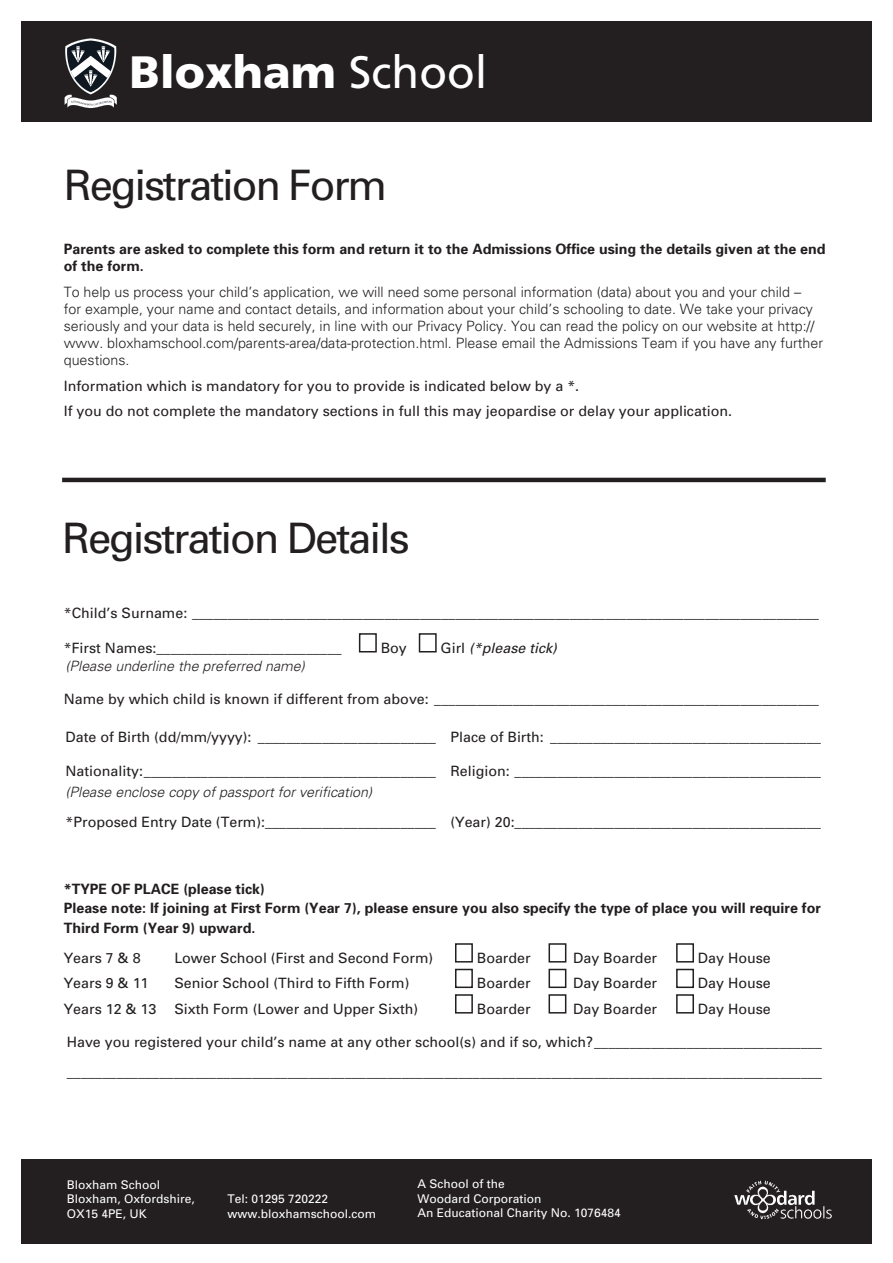
<style>
.page{position:relative;width:893px;height:1263px;background:#fff}
.page>*{position:absolute;margin:0;border:0;box-sizing:border-box;transform-origin:0 0}
.t1{font:900 45.3px "Frutiger";color:#fff}
.t2{font:42px "Univers";letter-spacing:-.05em;color:#231f20}
.t3{font:14.25px/25.7px "Univers";color:#231f20}
.t4{font:300 14.25px/17.1px "Univers";color:#231f20}
.t5{font:700 14.25px/19.5px "Univers";color:#231f20}
.t6{font:italic 300 14.25px "Univers";color:#231f20}
.t7{font:italic 14.25px "Univers";color:#231f20}
.t8{font:12px/14.4px "Univers";color:#fff}
.s1{font-weight:400}
.s2{font-style:normal}
</style>
<div class="page">
<hr style="left:62px;top:478px;width:764px;height:4px;background:#231f20">
<div style="left:359px;top:633px;width:18px;height:19px;border:2px solid #231f20"></div>
<div style="left:419px;top:633px;width:18px;height:19px;border:2px solid #231f20"></div>
<div style="left:455px;top:943px;width:18px;height:19px;border:2px solid #231f20"></div>
<div style="left:549px;top:943px;width:17px;height:19px;border:2px solid #231f20"></div>
<div style="left:676px;top:943px;width:18px;height:19px;border:2px solid #231f20"></div>
<div style="left:455px;top:969px;width:18px;height:19px;border:2px solid #231f20"></div>
<div style="left:549px;top:969px;width:17px;height:19px;border:2px solid #231f20"></div>
<div style="left:676px;top:969px;width:18px;height:19px;border:2px solid #231f20"></div>
<div style="left:455px;top:994px;width:18px;height:19px;border:2px solid #231f20"></div>
<div style="left:549px;top:994px;width:17px;height:19px;border:2px solid #231f20"></div>
<div style="left:676px;top:994px;width:18px;height:19px;border:2px solid #231f20"></div>
<div style="left:21px;top:21px;width:851px;height:100px;background:#231f20"></div>
<svg style="left:64px;top:38px;width:53px;height:70px"></svg>
<div style="left:21px;top:1159px;width:851px;height:85px;background:#231f20"></div>
<img style="left:734px;top:1180px;width:98px;height:40px">
<h1 class="t1" style="left:130px;top:45px;width:359px">Bloxham <span class="s1">School</span></h1>
<h2 class="t2" style="left:64px;top:159px;width:325px">Registration Form</h2>
<p class="t5" style="left:64px;top:240px;width:763px;line-height:17.1px">Parents are asked to complete this form and return it to the Admissions Office using the details given at the end of the form.</p>
<p class="t4" style="left:64px;top:283px;width:761px">To help us process your child’s application, we will need some personal information (data) about you and your child –<br>for example, your name and contact details, and information about your child’s schooling to date. We take your privacy seriously and your data is held securely, in line with our Privacy Policy. You can read the policy on our website at http:// www. bloxhamschool.com/parents-area/data-protection.html. Please email the Admissions Team if you have any further questions.</p>
<p class="t3" style="left:64px;top:373px;width:670px">Information which is mandatory for you to provide is indicated below by a *.<br>If you do not complete the mandatory sections in full this may jeopardise or delay your application.</p>
<h2 class="t2" style="left:62px;top:512px;width:349px">Registration Details</h2>
<p class="t3" style="left:64px;top:600px;width:757px">*Child’s Surname: ________________________________________________________________________________________</p>
<p class="t3" style="left:64px;top:634px;width:279px">*First Names:__________________________</p>
<p class="t3" style="left:381px;top:634px;width:28px">Boy</p>
<p class="t7" style="left:441px;top:638px;width:118px"><span class="s2">Girl</span> (*please tick)</p>
<p class="t3" style="left:64px;top:685px;width:757px">Name by which child is known if different from above: ______________________________________________________</p>
<p class="t3" style="left:66px;top:724px;width:372px">Date of Birth (dd/mm/yyyy): _________________________</p>
<p class="t3" style="left:66px;top:758px;width:372px">Nationality:_________________________________________</p>
<p class="t3" style="left:66px;top:809px;width:372px">*Proposed Entry Date (Term):________________________</p>
<p class="t6" style="left:66px;top:657px;width:241px">(Please underline the preferred name)</p>
<p class="t3" style="left:450px;top:724px;width:372px">Place of Birth: ______________________________________</p>
<p class="t3" style="left:450px;top:758px;width:372px">Religion: ___________________________________________</p>
<p class="t3" style="left:450px;top:809px;width:372px">(Year) 20:___________________________________________</p>
<p class="t6" style="left:66px;top:784px;width:308px">(Please enclose copy of passport for verification)</p>
<p class="t5" style="left:64px;top:878px;width:759px">*TYPE OF PLACE (please tick)<br>Please note: If joining at First Form (Year 7), please ensure you also specify the type of place you will require for<br>Third Form (Year 9) upward.</p>
<p class="t3" style="left:64px;top:944px;width:78px">Years 7 &amp; 8</p>
<p class="t3" style="left:174px;top:944px;width:260px">Lower School (First and Second Form)</p>
<p class="t3" style="left:477px;top:944px;width:55px">Boarder</p>
<p class="t3" style="left:573px;top:944px;width:85px">Day Boarder</p>
<p class="t3" style="left:698px;top:944px;width:74px">Day House</p>
<p class="t3" style="left:64px;top:970px;width:86px">Years 9 &amp; 11</p>
<p class="t3" style="left:174px;top:970px;width:237px">Senior School (Third to Fifth Form)</p>
<p class="t3" style="left:477px;top:970px;width:55px">Boarder</p>
<p class="t3" style="left:573px;top:970px;width:85px">Day Boarder</p>
<p class="t3" style="left:698px;top:970px;width:74px">Day House</p>
<p class="t3" style="left:64px;top:995px;width:94px">Years 12 &amp; 13</p>
<p class="t3" style="left:174px;top:995px;width:245px">Sixth Form (Lower and Upper Sixth)</p>
<p class="t3" style="left:477px;top:995px;width:55px">Boarder</p>
<p class="t3" style="left:573px;top:995px;width:85px">Day Boarder</p>
<p class="t3" style="left:698px;top:995px;width:74px">Day House</p>
<p class="t3" style="left:67px;top:1027px;width:757px;line-height:29.8px">Have you registered your child’s name at any other school(s) and if so, which?________________________________ __________________________________________________________________________________________________________</p>
<p class="t8" style="left:67px;top:1177px;width:130px">Bloxham School<br>Bloxham, Oxfordshire,<br>OX15 4PE, UK</p>
<p class="t8" style="left:227px;top:1192px;width:150px">Tel: 01295 720222 www.bloxhamschool.com</p>
<p class="t8" style="left:417px;top:1176px;width:205px">A School of the<br>Woodard Corporation<br>An Educational Charity No. 1076484</p>
</div>
